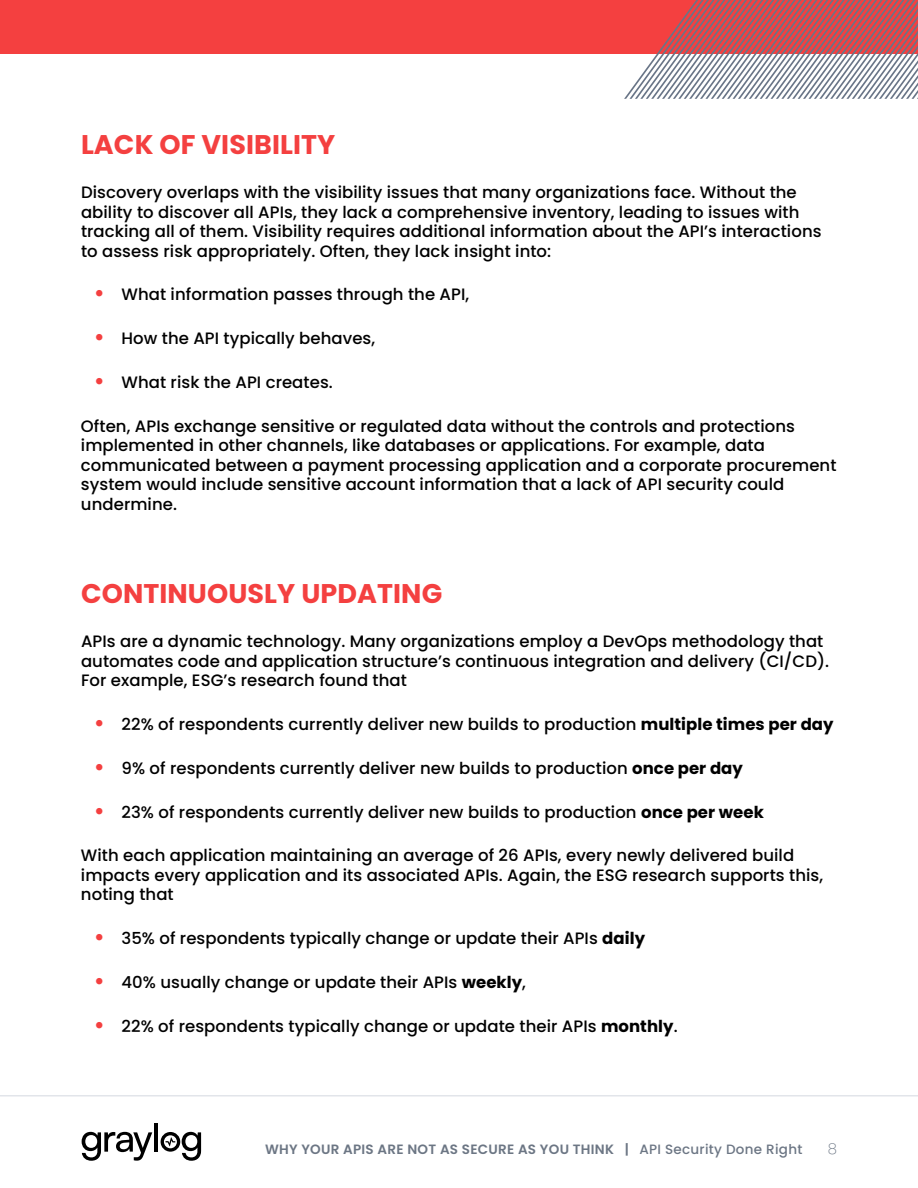
<style>
.page{position:relative;width:918px;height:1188px;background:#fff}
.page>*{position:absolute;margin:0;border:0;box-sizing:border-box;transform-origin:0 0}
.t1{font:700 27px "Poppins";letter-spacing:.005em;color:#f44040}
.t2{font:500 16.5px/19.5px "Poppins";letter-spacing:.005em;color:#000}
.t3{font:200 15px "Poppins";color:#6c7684}
.t4{font:600 13.5px "Poppins";letter-spacing:.02em;color:#6c7684}
.s1{font-family:"Arial";font-weight:900;font-size:19.5px;color:#f44040}
.s2{font-weight:700}
.s3{font-weight:500}
</style>
<div class="page">
<div style="left:0;top:0;width:918px;height:54px;background:#f44040"></div>
<hr style="left:0;top:1095px;width:918px;height:1px;background:#e2e5ea">
<svg style="left:624px;top:0;width:294px;height:99px"></svg>
<svg style="left:82px;top:1132px;width:70px;height:29px"></svg>
<hr style="left:155px;top:1123px;width:3px;height:29px;background:#000">
<svg style="left:161px;top:1132px;width:40px;height:29px"></svg>
<h1 class="t1" style="left:81px;top:129px;width:256px">LACK OF VISIBILITY</h1>
<p class="t2" style="left:81px;top:183px;width:742px">Discovery overlaps with the visibility issues that many organizations face. Without the ability to discover all APIs, they lack a comprehensive inventory, leading to issues with tracking all of them. Visibility requires additional information about the API’s interactions to assess risk appropriately. Often, they lack insight into:</p>
<p class="t2" style="left:94px;top:285px;width:376px"><span class="s1">•</span> What information passes through the API,</p>
<p class="t2" style="left:94px;top:329px;width:282px"><span class="s1">•</span> How the API typically behaves,</p>
<p class="t2" style="left:94px;top:373px;width:240px"><span class="s1">•</span> What risk the API creates.</p>
<p class="t2" style="left:81px;top:416px;width:757px">Often, APIs exchange sensitive or regulated data without the controls and protections implemented in other channels, like databases or applications. For example, data communicated between a payment processing application and a corporate procurement system would include sensitive account information that a lack of API security could undermine.</p>
<h1 class="t1" style="left:81px;top:578px;width:363px">CONTINUOUSLY UPDATING</h1>
<p class="t2" style="left:81px;top:632px;width:750px">APIs are a dynamic technology. Many organizations employ a DevOps methodology that automates code and application structure’s continuous integration and delivery (CI/CD).<br>For example, ESG’s research found that</p>
<p class="t2" style="left:94px;top:715px;width:741px"><span class="s1">•</span> 22% of respondents currently deliver new builds to production <span class="s2">multiple times per day</span></p>
<p class="t2" style="left:94px;top:758px;width:650px"><span class="s1">•</span> 9% of respondents currently deliver new builds to production <span class="s2">once per day</span></p>
<p class="t2" style="left:94px;top:802px;width:671px"><span class="s1">•</span> 23% of respondents currently deliver new builds to production <span class="s2">once per week</span></p>
<p class="t2" style="left:81px;top:846px;width:744px">With each application maintaining an average of 26 APIs, every newly delivered build impacts every application and its associated APIs. Again, the ESG research supports this, noting that</p>
<p class="t2" style="left:94px;top:929px;width:552px"><span class="s1">•</span> 35% of respondents typically change or update their APIs <span class="s2">daily</span></p>
<p class="t2" style="left:94px;top:973px;width:433px"><span class="s1">•</span> 40% usually change or update their APIs <span class="s2">weekly</span>,</p>
<p class="t2" style="left:94px;top:1016px;width:585px"><span class="s1">•</span> 22% of respondents typically change or update their APIs <span class="s2">monthly</span>.</p>
<p class="t4" style="left:265px;top:1141px;width:539px">WHY YOUR APIS ARE NOT AS SECURE AS YOU THINK | <span class="s3">API Security Done Right</span></p>
<p class="t3" style="left:828px;top:1140px;width:11px">8</p>
</div>
